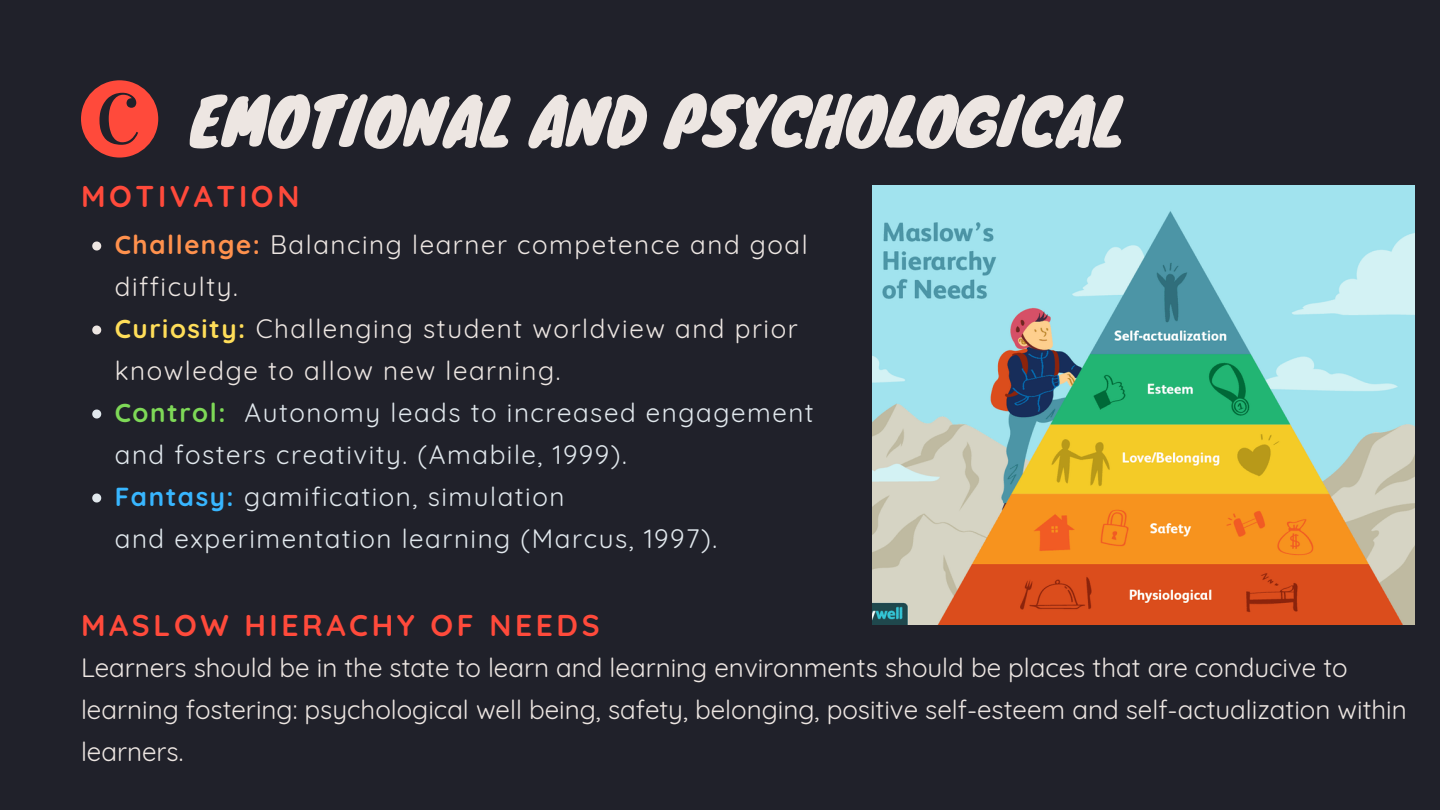
<style>
.page{position:relative;width:1440px;height:810px;background:#20212a}
.page>*{position:absolute;margin:0;border:0;box-sizing:border-box;transform-origin:0 0}
.t1{font:64px "Knewave";color:#ede6e2}
.t2{font:700 30px "Quicksand";letter-spacing:.12em;color:#ff4a3b}
.t3{font:26px/42px "Quicksand";letter-spacing:.06em;color:#e1e8ed}
.t4{font:26px/42px "Quicksand";color:#ede6e2}
.s1{font-weight:700;color:#ff914d}
.s2{color:#ede6e2}
.s3{font-weight:700;color:#ffde59}
.s4{font-weight:700;color:#7ed957}
.s5{font-weight:700;color:#38b6ff}
</style>
<div class="page">
<svg style="left:92px;top:242px;width:9px;height:9px"></svg>
<svg style="left:92px;top:326px;width:9px;height:9px"></svg>
<svg style="left:92px;top:410px;width:9px;height:9px"></svg>
<svg style="left:92px;top:494px;width:9px;height:9px"></svg>
<img style="left:873px;top:185px;width:541px;height:440px">
<svg style="left:81px;top:80px;width:77px;height:78px"></svg>
<h1 class="t1" style="left:189px;top:69px;width:936px">EMOTIONAL AND PSYCHOLOGICAL</h1>
<p class="t2" style="left:81px;top:177px;width:220px">MOTIVATION</p>
<p class="t3" style="left:115px;top:224px;width:700px"><span class="s1">Challenge:</span> <span class="s2">Balancing learner competence and goal difficulty.<br></span><span class="s3">Curiosity:</span> <span class="s2">Challenging student worldview and prior knowledge to allow new learning.<br></span><span class="s4">Control:</span> Autonomy leads to increased engagement and fosters creativity. (Amabile, 1999).<br><span class="s5">Fantasy:</span> gamification, simulation<br>and experimentation learning (Marcus, 1997).</p>
<p class="t2" style="left:81px;top:606px;width:520px">MASLOW HIERACHY OF NEEDS</p>
<p class="t4" style="left:81px;top:646px;width:1327px">Learners should be in the state to learn and learning environments should be places that are conducive to learning fostering: psychological well being, safety, belonging, positive self-esteem and self-actualization within learners.</p>
</div>
